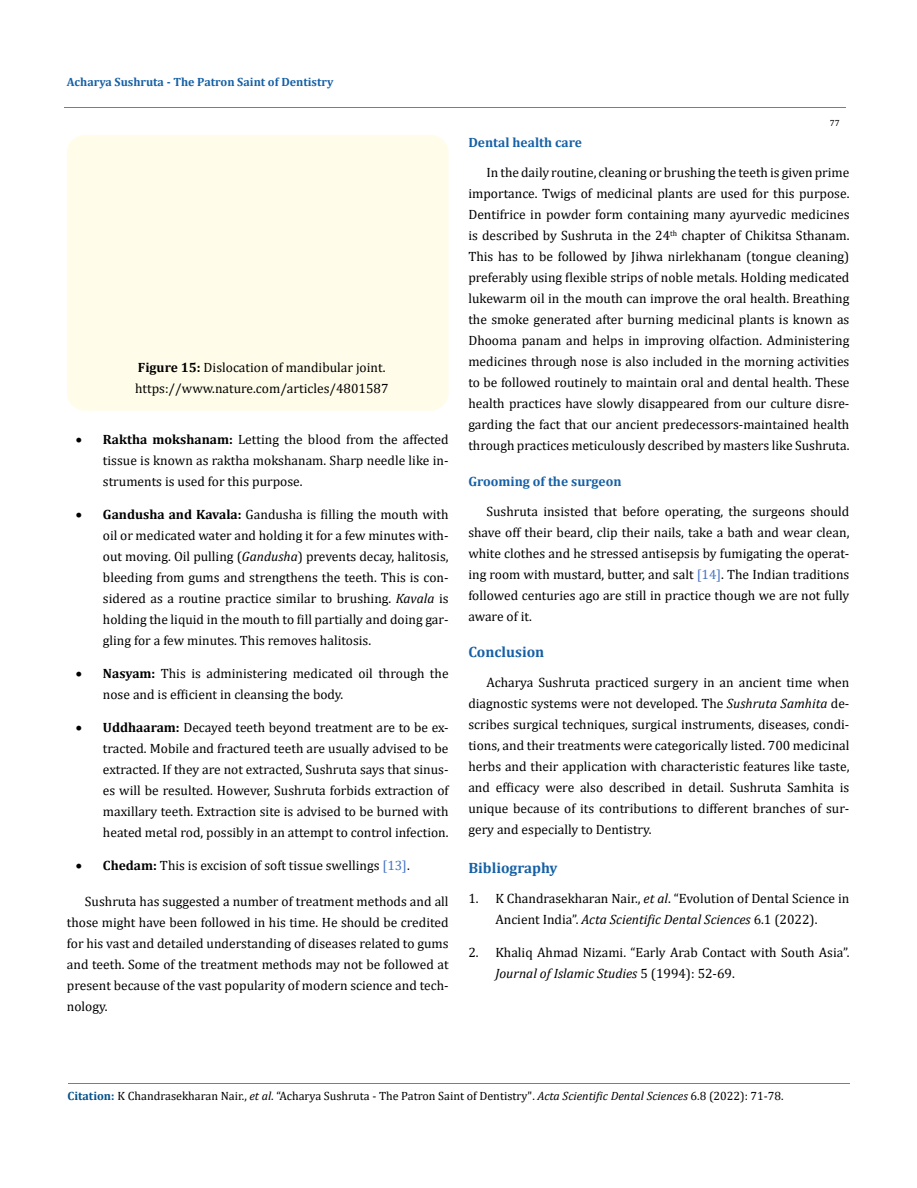
<style>
.page{position:relative;width:917px;height:1188px;background:#fff}
.page>*{position:absolute;margin:0;border:0;box-sizing:border-box;transform-origin:0 0}
.t1{font:700 15px "Cambria";color:#1560a6}
.t2{font:13.5px/21px "Cambria";color:#000;text-align:justify}
.t3{font:700 13.5px "Cambria";color:#1560a6}
.t4{font:12px "Cambria";color:#000}
.t5{font:700 12px "Cambria";color:#1560a6}
.t6{font:9px "Cambria";color:#000}
.s1{font-weight:700}
.s2{font-style:italic}
.s3{color:#4472c4}
.s4{font-weight:700;color:#035089}
</style>
<div class="page">
<div style="left:67px;top:135px;width:381px;height:276px;background:#fffde9;border-radius:18px"></div>
<hr style="left:64px;top:108px;width:781px;height:1px;background:#e05d1a">
<hr style="left:68px;top:1083px;width:781px;height:1px;background:#e05d1a">
<p class="t5" style="left:67px;top:73px;width:268px">Acharya Sushruta - The Patron Saint of Dentistry</p>
<p class="t2" style="left:135px;top:357px;width:255px"><span class="s1">Figure 15:</span> Dislocation of mandibular joint. https://www.nature.com/articles/4801587</p>
<p class="t2" style="left:103px;top:429px;width:347px;text-indent:-27px">• <span class="s1">Raktha mokshanam:</span> Letting the blood from the affected tissue is known as raktha mokshanam. Sharp needle like in&shy;struments is used for this purpose.</p>
<p class="t2" style="left:103px;top:504px;width:347px;text-indent:-27px">• <span class="s1">Gandusha and Kavala:</span> Gandusha is filling the mouth with oil or medicated water and holding it for a few minutes with&shy;out moving. Oil pulling (<span class="s2">Gandusha</span>) prevents decay, halitosis, bleeding from gums and strengthens the teeth. This is con&shy;sidered as a routine practice similar to brushing. <span class="s2">Kavala</span> is holding the liquid in the mouth to fill partially and doing gar&shy;gling for a few minutes. This removes halitosis.</p>
<p class="t2" style="left:103px;top:663px;width:347px;text-indent:-27px">• <span class="s1">Nasyam:</span> This is administering medicated oil through the nose and is efficient in cleansing the body.</p>
<p class="t2" style="left:103px;top:717px;width:347px;text-indent:-27px">• <span class="s1">Uddhaaram:</span> Decayed teeth beyond treatment are to be ex&shy;tracted. Mobile and fractured teeth are usually advised to be extracted. If they are not extracted, Sushruta says that sinus&shy;es will be resulted. However, Sushruta forbids extraction of maxillary teeth. Extraction site is advised to be burned with heated metal rod, possibly in an attempt to control infection.</p>
<p class="t2" style="left:76px;top:855px;width:335px">• <span class="s1">Chedam:</span> This is excision of soft tissue swellings <span class="s3">[13]</span>.</p>
<p class="t2" style="left:67px;top:891px;width:383px;text-indent:18px">Sushruta has suggested a number of treatment methods and all those might have been followed in his time. He should be credited for his vast and detailed understanding of diseases related to gums and teeth. Some of the treatment methods may not be followed at present because of the vast popularity of modern science and tech&shy;nology.</p>
<p class="t6" style="left:829px;top:118px;width:11px">77</p>
<p class="t3" style="left:468px;top:133px;width:115px">Dental health care</p>
<p class="t2" style="left:468px;top:162px;width:382px;text-indent:18px">In the daily routine, cleaning or brushing the teeth is given prime importance. Twigs of medicinal plants are used for this purpose.<br>Dentifrice in powder form containing many ayurvedic medicines is described by Sushruta in the 24<sup>th</sup> chapter of Chikitsa Sthanam.<br>This has to be followed by Jihwa nirlekhanam (tongue cleaning) preferably using flexible strips of noble metals. Holding medicated lukewarm oil in the mouth can improve the oral health. Breathing the smoke generated after burning medicinal plants is known as Dhooma panam and helps in improving olfaction. Administering medicines through nose is also included in the morning activities to be followed routinely to maintain oral and dental health. These health practices have slowly disappeared from our culture disre&shy;garding the fact that our ancient predecessors-maintained health through practices meticulously described by masters like Sushruta.</p>
<p class="t3" style="left:468px;top:472px;width:155px">Grooming of the surgeon</p>
<p class="t2" style="left:468px;top:501px;width:382px;text-indent:18px">Sushruta insisted that before operating, the surgeons should shave off their beard, clip their nails, take a bath and wear clean, white clothes and he stressed antisepsis by fumigating the operat&shy;ing room with mustard, butter, and salt <span class="s3">[14]</span>. The Indian traditions followed centuries ago are still in practice though we are not fully aware of it.</p>
<p class="t1" style="left:468px;top:642px;width:77px">Conclusion</p>
<p class="t2" style="left:468px;top:672px;width:382px;text-indent:18px">Acharya Sushruta practiced surgery in an ancient time when diagnostic systems were not developed. The <span class="s2">Sushruta Samhita</span> de&shy;scribes surgical techniques, surgical instruments, diseases, condi&shy;tions, and their treatments were categorically listed. 700 medicinal herbs and their application with characteristic features like taste, and efficacy were also described in detail. Sushruta Samhita is unique because of its contributions to different branches of sur&shy;gery and especially to Dentistry.</p>
<p class="t1" style="left:468px;top:858px;width:91px">Bibliography</p>
<p class="t2" style="left:468px;top:888px;width:382px;text-align:center">1. K Chandrasekharan Nair., <span class="s2">et al</span>. “Evolution of Dental Science in<br>Ancient India”. <span class="s2">Acta Scientific Dental Sciences</span> 6.1 (2022).</p>
<p class="t2" style="left:495px;top:942px;width:355px;text-indent:-27px">2. Khaliq Ahmad Nizami. “Early Arab Contact with South Asia”.<br><span class="s2">Journal of Islamic Studies</span> 5 (1994): 52-69.</p>
<p class="t4" style="left:68px;top:1089px;width:717px"><span class="s4">Citation:</span> K Chandrasekharan Nair., <span class="s2">et al</span>. “Acharya Sushruta - The Patron Saint of Dentistry". <span class="s2">Acta Scientific Dental Sciences</span> 6.8 (2022): 71-78.</p>
</div>
